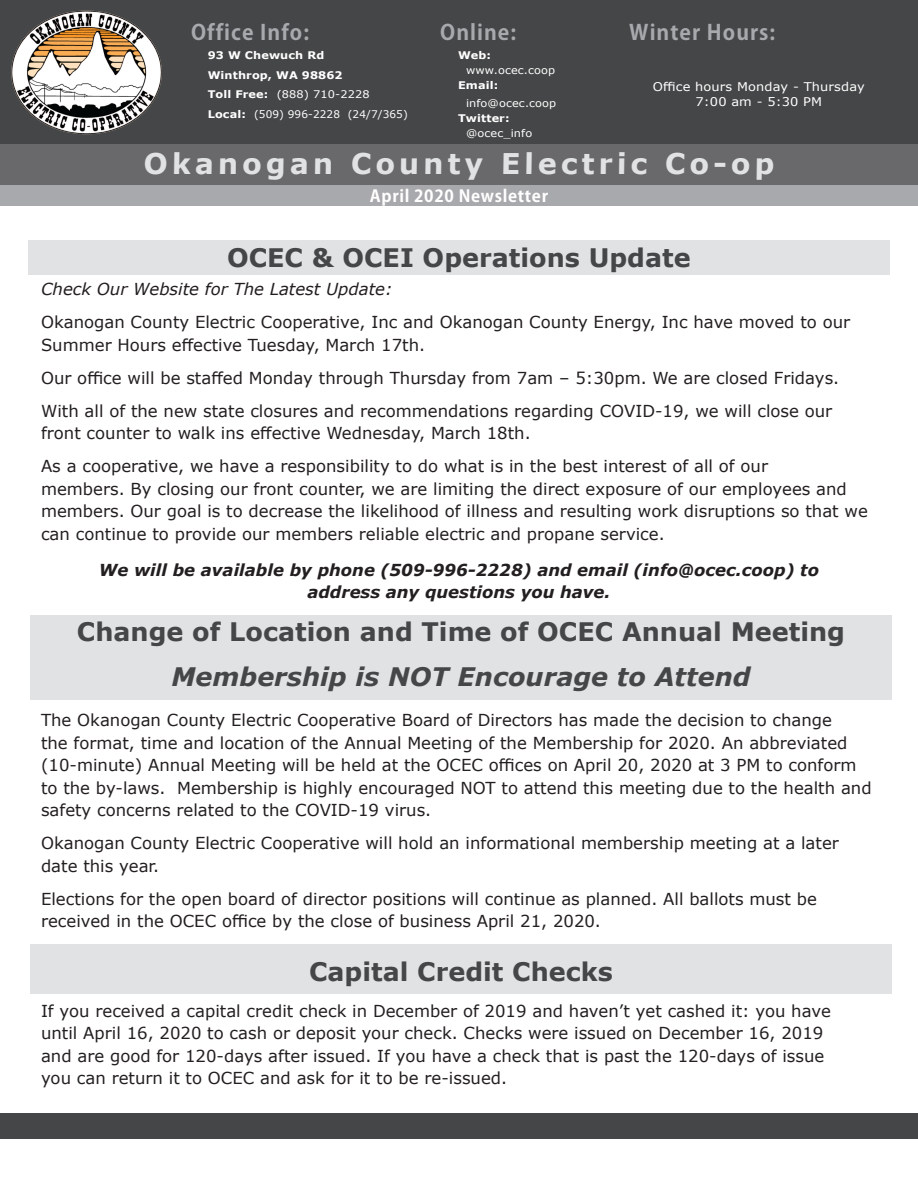
<style>
.page{position:relative;width:918px;height:1188px;background:#fff}
.page>*{position:absolute;margin:0;border:0;box-sizing:border-box;transform-origin:0 0}
.t1{font:700 28.5px "Verdana";color:#e1e2e4}
.t2{font:700 25.5px "Verdana";color:#454647}
.t3{font:italic 700 25.5px "Verdana";color:#454647}
.t4{font:700 21px "Koz Go Pro";letter-spacing:.05em;color:#a8a9ad}
.t5{font:16.5px/22.5px "Verdana";color:#231f20}
.t6{font:italic 700 16.5px "Verdana";color:#231f20}
.t7{font:italic 16.5px "Verdana";color:#231f20}
.t8{font:700 16.5px "Koz Go Pro";letter-spacing:.04em;color:#fff}
.t9{font:12px "Verdana";letter-spacing:.01em;color:#fff;scale:1.08 1}
.t10{font:10.5px "Verdana";letter-spacing:.01em;color:#fff;scale:1.08 1}
.t11{font:700 10.5px "Verdana";letter-spacing:.01em;color:#fff;scale:1.08 1}
.t12{font:10.5px "Verdana";letter-spacing:.01em;color:#fff}
.s1{font-weight:700}
</style>
<div class="page">
<div style="left:0;top:0;width:918px;height:162px;background:#454647"></div>
<img style="left:11px;top:10px;width:151px;height:125px">
<div style="left:0;top:1114px;width:918px;height:25px;background:#454647"></div>
<div style="left:30px;top:615px;width:862px;height:85px;background:#e1e2e4"></div>
<div style="left:0;top:145px;width:918px;height:41px;background:#69696c"></div>
<div style="left:0;top:186px;width:918px;height:20px;background:#a8a9ad"></div>
<div style="left:28px;top:240px;width:862px;height:35px;background:#e1e2e4"></div>
<div style="left:30px;top:944px;width:862px;height:49px;background:#e1e2e4"></div>
<p class="t4" style="left:191px;top:19px;width:119px">Office Info:</p>
<p class="t4" style="left:440px;top:19px;width:78px">Online:</p>
<p class="t11" style="left:458px;top:48px;width:32px">Web:</p>
<p class="t10" style="left:466px;top:63px;width:84px">www.ocec.coop</p>
<p class="t11" style="left:458px;top:78px;width:39px">Email:</p>
<p class="t10" style="left:466px;top:96px;width:85px">info@ocec.coop</p>
<p class="t11" style="left:458px;top:111px;width:49px">Twitter:</p>
<p class="t10" style="left:466px;top:126px;width:63px">@ocec_info</p>
<p class="t11" style="left:208px;top:48px;width:110px">93 W Chewuch Rd</p>
<p class="t11" style="left:208px;top:68px;width:127px">Winthrop, WA 98862</p>
<p class="t10" style="left:208px;top:87px;width:152px"><span class="s1">Toll Free:</span> (888) 710-2228</p>
<p class="t12" style="left:208px;top:107px;width:202px"><span class="s1">Local:</span> (509) 996-2228 (24/7/365)</p>
<p class="t4" style="left:629px;top:19px;width:148px">Winter Hours:</p>
<p class="t9" style="left:653px;top:79px;width:198px">Office hours Monday - Thursday</p>
<p class="t9" style="left:696px;top:94px;width:119px">7:00 am - 5:30 PM</p>
<p class="t1" style="left:144px;top:143px;width:633px">Okanogan County Electric Co-op</p>
<p class="t8" style="left:370px;top:185px;width:180px">April 2020 Newsletter</p>
<p class="t2" style="left:227px;top:240px;width:465px">OCEC &amp; OCEI Operations Update</p>
<p class="t7" style="left:41px;top:278px;width:353px">Check Our Website for The Latest Update:</p>
<p class="t5" style="left:41px;top:311px;width:811px">Okanogan County Electric Cooperative, Inc and Okanogan County Energy, Inc have moved to our<br>Summer Hours effective Tuesday, March 17th.</p>
<p class="t5" style="left:41px;top:366px;width:800px">Our office will be staffed Monday through Thursday from 7am – 5:30pm. We are closed Fridays.</p>
<p class="t5" style="left:41px;top:399px;width:793px">With all of the new state closures and recommendations regarding COVID-19, we will close our front counter to walk ins effective Wednesday, March 18th.</p>
<p class="t5" style="left:41px;top:455px;width:729px">As a cooperative, we have a responsibility to do what is in the best interest of all of our</p>
<p class="t5" style="left:41px;top:477px;width:828px">members. By closing our front counter, we are limiting the direct exposure of our employees and members. Our goal is to decrease the likelihood of illness and resulting work disruptions so that we can continue to provide our members reliable electric and propane service.</p>
<p class="t6" style="left:99px;top:558px;width:722px">We will be available by phone (509-996-2228) and email (info@ocec.coop) to</p>
<p class="t6" style="left:307px;top:581px;width:305px">address any questions you have.</p>
<p class="t2" style="left:77px;top:613px;width:770px">Change of Location and Time of OCEC Annual Meeting</p>
<p class="t3" style="left:171px;top:658px;width:581px">Membership is NOT Encourage to Attend</p>
<p class="t5" style="left:41px;top:709px;width:832px">The Okanogan County Electric Cooperative Board of Directors has made the decision to change<br>the format, time and location of the Annual Meeting of the Membership for 2020. An abbreviated (10-minute) Annual Meeting will be held at the OCEC offices on April 20, 2020 at 3 PM to conform to the by-laws. Membership is highly encouraged NOT to attend this meeting due to the health and safety concerns related to the COVID-19 virus.</p>
<p class="t5" style="left:41px;top:832px;width:799px">Okanogan County Electric Cooperative will hold an informational membership meeting at a later date this year.</p>
<p class="t5" style="left:41px;top:887px;width:777px">Elections for the open board of director positions will continue as planned. All ballots must be</p>
<p class="t5" style="left:41px;top:910px;width:561px">received in the OCEC office by the close of business April 21, 2020.</p>
<p class="t2" style="left:309px;top:954px;width:305px">Capital Credit Checks</p>
<p class="t5" style="left:41px;top:999px;width:791px">If you received a capital credit check in December of 2019 and haven’t yet cashed it: you have until April 16, 2020 to cash or deposit your check. Checks were issued on December 16, 2019 and are good for 120-days after issued. If you have a check that is past the 120-days of issue you can return it to OCEC and ask for it to be re-issued.</p>
</div>
